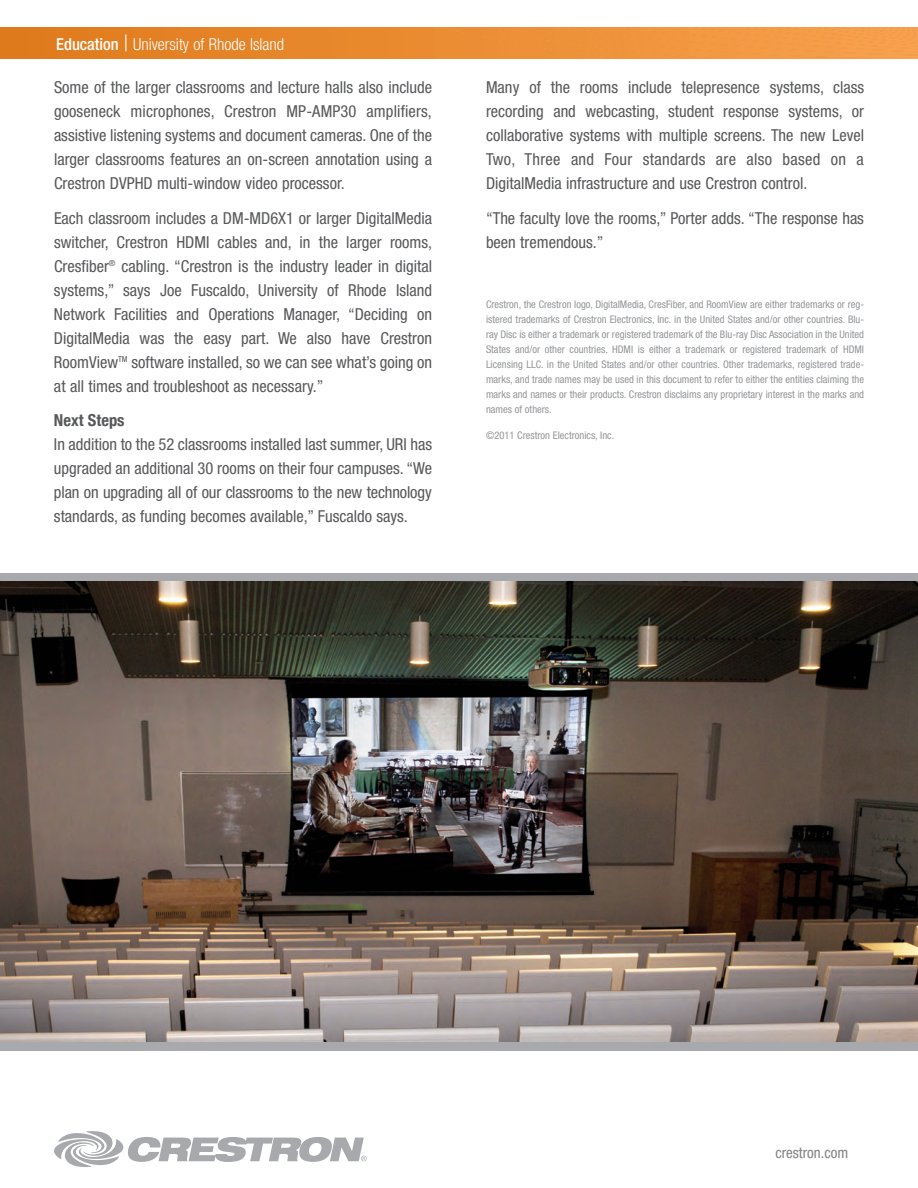
<style>
.page{position:relative;width:918px;height:1188px;background:#fff}
.page>*{position:absolute;margin:0;border:0;box-sizing:border-box;transform-origin:0 0}
.t1{font:condensed 16.5px/24px "Helvetica Neue";color:#57585a;text-align:justify}
.t2{font:300 condensed 16.5px "Helvetica Neue";color:#fff}
.t3{font:700 condensed 16.5px "Helvetica Neue";color:#57585a}
.t4{font:condensed 15px "Helvetica Neue";color:#808285}
.t5{font:condensed 10.5px/15px "Helvetica Neue";color:#939598;text-align:justify}
.s1{font-weight:500}
.s2{font-stretch:expanded;font-size:22.5px}
</style>
<div class="page">
<div style="left:0;top:573px;width:918px;height:478px;background:#a8a9ad"></div>
<svg style="left:54px;top:1131px;width:313px;height:36px"></svg>
<svg style="left:0;top:27px;width:918px;height:32px;background:#eb8d33"></svg>
<img style="left:0;top:582px;width:918px;height:460px">
<p class="t2" style="left:56px;top:38px;width:230px"><span class="s1">Education</span> <span class="s2">|</span> University of Rhode Island</p>
<p class="t1" style="left:54px;top:76px;width:380px">Some of the larger classrooms and lecture halls also include gooseneck microphones, Crestron MP-AMP30 amplifiers, assistive listening systems and document cameras. One of the larger classrooms features an on-screen annotation using a Crestron DVPHD multi-window video processor.</p>
<p class="t1" style="left:54px;top:207px;width:380px">Each classroom includes a DM-MD6X1 or larger DigitalMedia switcher, Crestron HDMI cables and, in the larger rooms, Cresfiber<sup>®</sup> cabling. “Crestron is the industry leader in digital systems,” says Joe Fuscaldo, University of Rhode Island Network Facilities and Operations Manager, “Deciding on DigitalMedia was the easy part. We also have Crestron RoomView<sup>TM</sup> software installed, so we can see what’s going on at all times and troubleshoot as necessary.”</p>
<p class="t3" style="left:54px;top:411px;width:72px">Next Steps</p>
<p class="t1" style="left:54px;top:434px;width:380px">In addition to the 52 classrooms installed last summer, URI has upgraded an additional 30 rooms on their four campuses. “We plan on upgrading all of our classrooms to the new technology standards, as funding becomes available,” Fuscaldo says.</p>
<p class="t1" style="left:486px;top:76px;width:380px">Many of the rooms include telepresence systems, class recording and webcasting, student response systems, or collaborative systems with multiple screens. The new Level Two, Three and Four standards are also based on a DigitalMedia infrastructure and use Crestron control.</p>
<p class="t1" style="left:486px;top:207px;width:380px">“The faculty love the rooms,” Porter adds. “The response has been tremendous.”</p>
<p class="t5" style="left:486px;top:298px;width:380px">Crestron, the Crestron logo, DigitalMedia, CresFiber, and RoomView are either trademarks or reg&shy;istered trademarks of Crestron Electronics, Inc. in the United States and/or other countries. Blu&shy;ray Disc is either a trademark or registered trademark of the Blu-ray Disc Association in the United States and/or other countries. HDMI is either a trademark or registered trademark of HDMI Licensing LLC. in the United States and/or other countries. Other trademarks, registered trade&shy;marks, and trade names may be used in this document to refer to either the entities claiming the marks and names or their products. Crestron disclaims any proprietary interest in the marks and names of others.</p>
<p class="t5" style="left:486px;top:429px;width:130px">©2011 Crestron Electronics, Inc.</p>
<p class="t4" style="left:775px;top:1148px;width:75px">crestron.com</p>
</div>
